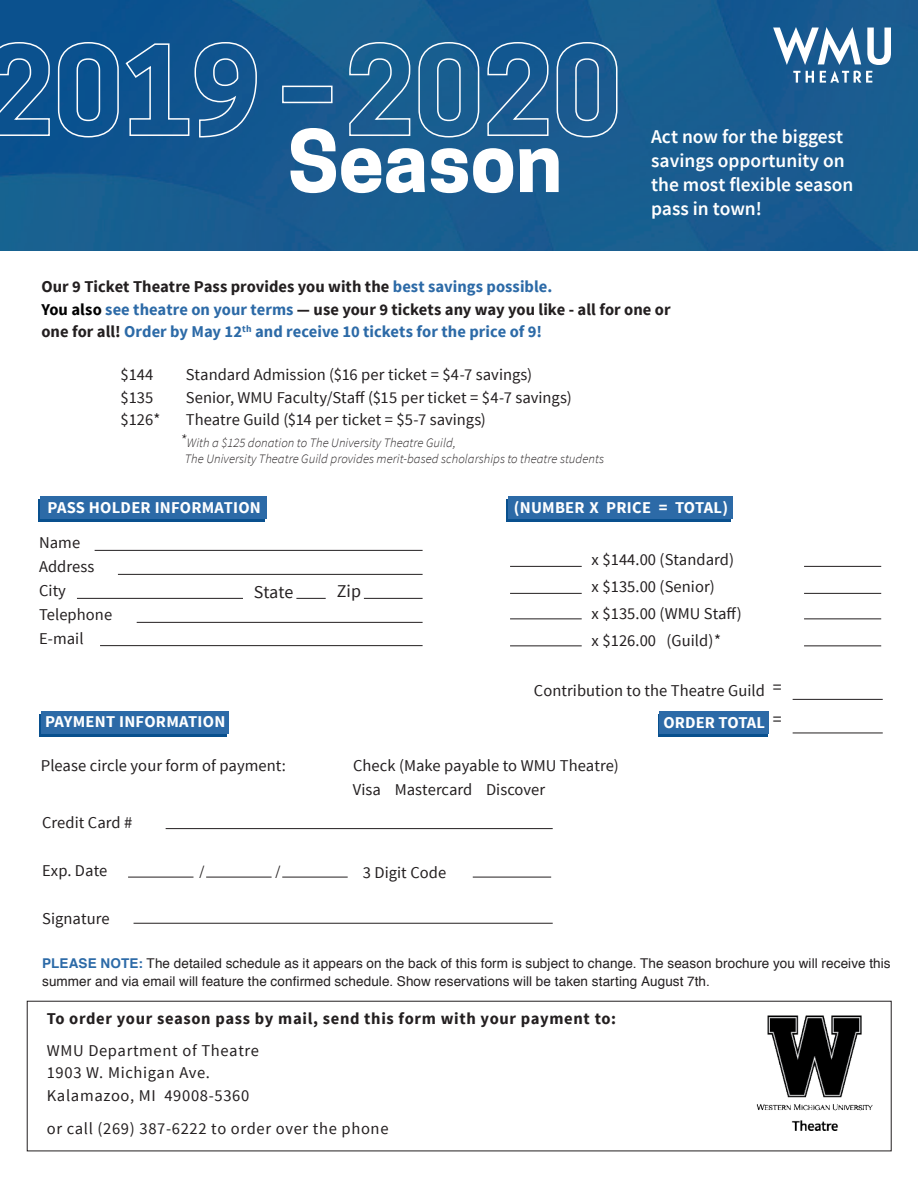
<style>
.page{position:relative;width:918px;height:1188px;background:#fff}
.page>*{position:absolute;margin:0;border:0;box-sizing:border-box;transform-origin:0 0}
.t1{font:600 19.5px/24px "Source Sans Pro";color:#fff}
.t2{font:18px "Source Sans Pro";letter-spacing:.005em;color:#231f20}
.t3{font:18px "Times";color:#231f20}
.t4{font:16.5px/27px "Source Sans Pro";letter-spacing:.005em;color:#231f20}
.t5{font:700 16.5px/22.5px "Source Sans Pro";color:#2c6aa7}
.t6{font:16.5px "Source Sans Pro";letter-spacing:.04em;color:#231f20}
.t7{font:700 16.5px "Source Sans Pro";letter-spacing:.015em;color:#fff}
.t8{font:700 16.5px "Source Sans Pro";letter-spacing:.01em;color:#231f20}
.t9{font:700 16.5px "Source Sans Pro";letter-spacing:.04em;color:#231f20}
.t10{font:13.5px/18px "Helvetica";letter-spacing:.01em;color:#231f20}
.t11{font:italic 300 12.9px "Source Sans Pro";letter-spacing:.005em;color:#231f20}
.s1{color:#2c6aa7}
.s2{color:#000}
.s3{color:#231f20}
.s4{font-size:18px}
.s5{font-weight:700;color:#fff}
.s6{font-weight:700;color:#2c6aa7}
</style>
<div class="page">
<img style="left:0;top:0;width:918px;height:251px">
<div style="left:658px;top:714px;width:110px;height:23px;background:#09508e"></div>
<div style="left:660px;top:711px;width:109px;height:23px;background:#2c6aa7"></div>
<div style="left:38px;top:500px;width:227px;height:22px;background:#09508e"></div>
<div style="left:41px;top:496px;width:226px;height:23px;background:#2c6aa7"></div>
<hr style="left:166px;top:828px;width:387px;height:1px;background:#231f20">
<hr style="left:128px;top:877px;width:66px;height:1px;background:#231f20">
<hr style="left:134px;top:923px;width:419px;height:1px;background:#231f20">
<hr style="left:206px;top:877px;width:66px;height:1px;background:#231f20">
<hr style="left:282px;top:877px;width:66px;height:1px;background:#231f20">
<div style="left:506px;top:500px;width:224px;height:22px;background:#09508e"></div>
<div style="left:508px;top:496px;width:225px;height:23px;background:#2c6aa7"></div>
<hr style="left:793px;top:699px;width:90px;height:1px;background:#231f20">
<hr style="left:793px;top:733px;width:90px;height:1px;background:#231f20">
<hr style="left:510px;top:646px;width:72px;height:1px;background:#231f20">
<hr style="left:510px;top:566px;width:72px;height:1px;background:#231f20">
<hr style="left:510px;top:619px;width:72px;height:1px;background:#231f20">
<hr style="left:510px;top:593px;width:72px;height:1px;background:#231f20">
<img style="left:757px;top:1016px;width:116px;height:115px">
<div style="left:39px;top:714px;width:187px;height:23px;background:#09508e"></div>
<div style="left:41px;top:711px;width:188px;height:23px;background:#2c6aa7"></div>
<hr style="left:95px;top:550px;width:328px;height:1px;background:#231f20">
<hr style="left:118px;top:574px;width:305px;height:1px;background:#231f20">
<hr style="left:77px;top:598px;width:166px;height:1px;background:#231f20">
<hr style="left:137px;top:622px;width:286px;height:1px;background:#231f20">
<hr style="left:100px;top:645px;width:323px;height:1px;background:#231f20">
<hr style="left:296px;top:598px;width:30px;height:1px;background:#231f20">
<hr style="left:364px;top:598px;width:59px;height:1px;background:#231f20">
<hr style="left:473px;top:877px;width:78px;height:1px;background:#231f20">
<hr style="left:804px;top:646px;width:77px;height:1px;background:#231f20">
<hr style="left:804px;top:619px;width:77px;height:1px;background:#231f20">
<hr style="left:804px;top:593px;width:77px;height:1px;background:#231f20">
<hr style="left:804px;top:566px;width:77px;height:1px;background:#231f20">
<svg style="left:773px;top:27px;width:88px;height:38px"></svg>
<svg style="left:867px;top:28px;width:24px;height:37px"></svg>
<svg style="left:793px;top:71px;width:21px;height:12px"></svg>
<svg style="left:820px;top:71px;width:52px;height:12px"></svg>
<svg style="left:0;top:41px;width:618px;height:152px;background:#326d9e"></svg>
<p class="t1" style="left:651px;top:125px;width:204px">Act now for the biggest savings opportunity on the most flexible season pass in town!</p>
<p class="t8" style="left:41px;top:276px;width:512px">Our 9 Ticket Theatre Pass provides you with the <span class="s1">best savings possible.</span></p>
<p class="t5" style="left:41px;top:299px;width:631px"><span class="s2">You also</span> see theatre on your terms <span class="s3">— use your 9 tickets any way you like - all for one or one for all!</span> Order by May 12<sup>th</sup> and receive 10 tickets for the price of 9!</p>
<p class="t4" style="left:120px;top:362px;width:34px">$144</p>
<p class="t4" style="left:120px;top:384px;width:34px">$135</p>
<p class="t4" style="left:120px;top:407px;width:41px">$126*</p>
<p class="t4" style="left:186px;top:362px;width:348px">Standard Admission ($16 per ticket = $4-7 savings)</p>
<p class="t4" style="left:186px;top:384px;width:387px">Senior, WMU Faculty/Staff ($15 per ticket = $4-7 savings)</p>
<p class="t4" style="left:186px;top:407px;width:302px">Theatre Guild ($14 per ticket = $5-7 savings)</p>
<p class="t11" style="left:180px;top:435px;width:277px"><span class="s4">*</span>With a $125 donation to The University Theatre Guild,</p>
<p class="t11" style="left:185px;top:451px;width:421px">The University Theatre Guild provides merit-based scholarships to theatre students</p>
<p class="t7" style="left:48px;top:497px;width:215px">PASS HOLDER INFORMATION</p>
<p class="t7" style="left:514px;top:496px;width:216px">(NUMBER X PRICE = TOTAL)</p>
<p class="t4" style="left:592px;top:546px;width:152px">x $144.00 (Standard) x $135.00 (Senior)<br>x $135.00 (WMU Staff) x $126.00 (Guild)*</p>
<p class="t4" style="left:39px;top:529px;width:43px">Name</p>
<p class="t4" style="left:39px;top:553px;width:57px">Address</p>
<p class="t4" style="left:39px;top:578px;width:75px;line-height:24px">City<br>Telephone</p>
<p class="t4" style="left:39px;top:625px;width:46px">E-mail</p>
<p class="t2" style="left:254px;top:581px;width:41px">State</p>
<p class="t2" style="left:337px;top:580px;width:26px">Zip</p>
<p class="t7" style="left:45px;top:711px;width:182px">PAYMENT INFORMATION</p>
<p class="t4" style="left:41px;top:752px;width:247px">Please circle your form of payment:</p>
<p class="t4" style="left:42px;top:809px;width:92px">Credit Card #</p>
<p class="t4" style="left:42px;top:857px;width:67px">Exp. Date</p>
<p class="t4" style="left:42px;top:905px;width:69px">Signature</p>
<p class="t3" style="left:199px;top:855px;width:7px">/</p>
<p class="t3" style="left:276px;top:855px;width:7px">/</p>
<p class="t4" style="left:534px;top:675px;width:233px;line-height:31.5px;text-align:right">Contribution to the Theatre Guild<br><span class="s5">ORDER TOTAL</span></p>
<p class="t2" style="left:773px;top:676px;width:10px">=</p>
<p class="t2" style="left:773px;top:708px;width:10px">=</p>
<p class="t4" style="left:353px;top:753px;width:267px;line-height:24px">Check (Make payable to WMU Theatre)<br>Visa Mastercard Discover</p>
<p class="t4" style="left:363px;top:859px;width:85px">3 Digit Code</p>
<p class="t10" style="left:42px;top:955px;width:850px"><span class="s6">PLEASE NOTE:</span> The detailed schedule as it appears on the back of this form is subject to change. The season brochure you will receive this summer and via email will feature the confirmed schedule. Show reservations will be taken starting August 7th.</p>
<p class="t9" style="left:47px;top:1008px;width:571px">To order your season pass by mail, send this form with your payment to:</p>
<p class="t6" style="left:47px;top:1040px;width:214px">WMU Department of Theatre</p>
<p class="t6" style="left:47px;top:1062px;width:165px">1903 W. Michigan Ave.</p>
<p class="t6" style="left:47px;top:1085px;width:204px">Kalamazoo, MI 49008-5360</p>
<p class="t6" style="left:47px;top:1118px;width:343px">or call (269) 387-6222 to order over the phone</p>
</div>
